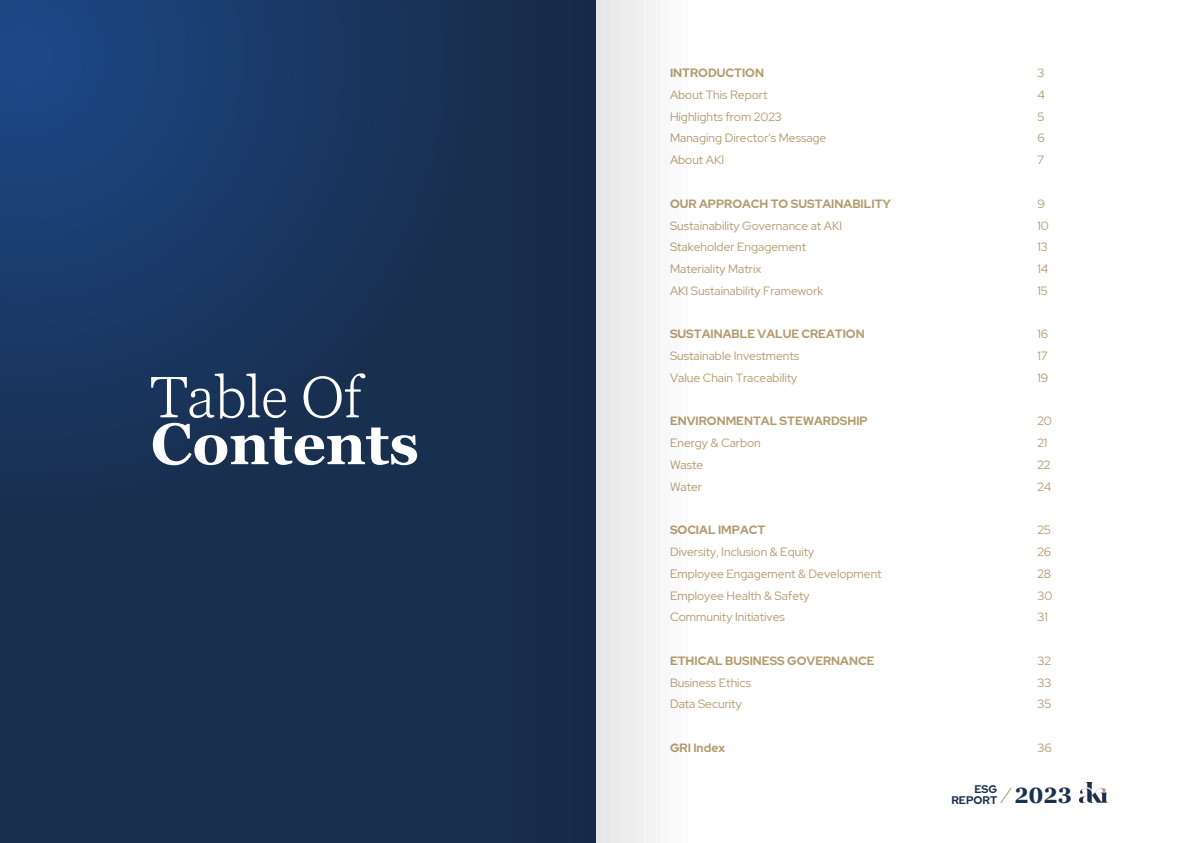
<style>
.page{position:relative;width:1191px;height:843px;background:#fff}
.page>*{position:absolute;margin:0;border:0;box-sizing:border-box;transform-origin:0 0}
.t1{font:700 58.1px "Georgia Pro";color:#fff}
.t2{font:300 58.1px "Georgia Pro";color:#fff}
.t3{font:12px/21.8px "Red Hat Display";color:#b49b6e}
.t4{font:700 12px "Red Hat Display";color:#b49b6e}
.t5{font:700 11px/11px "Red Hat Display";color:#192f50}
.s1{font-family:"Georgia Pro";font-size:22.1px;color:#193050}
</style>
<div class="page">
<div style="left:0;top:0;width:595px;height:842px;background:#192f50"></div>
<svg style="left:0;top:0;width:393px;height:425px"></svg>
<img style="left:1079px;top:782px;width:28px;height:20px">
<svg style="left:1000px;top:787px;width:12px;height:16px"></svg>
<img style="left:595px;top:0;width:65px;height:842px">
<h1 class="t2" style="left:151px;top:364px;width:212px">Table Of</h1>
<h1 class="t1" style="left:151px;top:411px;width:269px">Contents</h1>
<p class="t4" style="left:670px;top:65px;width:95px">INTRODUCTION</p>
<p class="t3" style="left:670px;top:84px;width:158px">About This Report<br>Highlights from 2023<br>Managing Director's Message<br>About AKI</p>
<p class="t4" style="left:670px;top:195px;width:222px">OUR APPROACH TO SUSTAINABILITY</p>
<p class="t3" style="left:670px;top:214px;width:174px">Sustainability Governance at AKI<br>Stakeholder Engagement<br>Materiality Matrix<br>AKI Sustainability Framework</p>
<p class="t4" style="left:670px;top:326px;width:196px">SUSTAINABLE VALUE CREATION</p>
<p class="t3" style="left:670px;top:345px;width:131px">Sustainable Investments<br>Value Chain Traceability</p>
<p class="t4" style="left:670px;top:413px;width:199px">ENVIRONMENTAL STEWARDSHIP</p>
<p class="t3" style="left:670px;top:432px;width:92px">Energy &amp; Carbon<br>Waste<br>Water</p>
<p class="t4" style="left:670px;top:522px;width:97px">SOCIAL IMPACT</p>
<p class="t3" style="left:670px;top:540px;width:213px">Diversity, Inclusion &amp; Equity<br>Employee Engagement &amp; Development<br>Employee Health &amp; Safety<br>Community Initiatives</p>
<p class="t4" style="left:670px;top:652px;width:206px">ETHICAL BUSINESS GOVERNANCE</p>
<p class="t3" style="left:670px;top:671px;width:83px">Business Ethics<br>Data Security</p>
<p class="t4" style="left:670px;top:739px;width:57px">GRI Index</p>
<p class="t3" style="left:1037px;top:62px;width:9px;text-align:justify">3<br>4<br>5<br>6<br>7</p>
<p class="t3" style="left:1037px;top:192px;width:13px">9<br>10<br>13<br>14<br>15</p>
<p class="t3" style="left:1037px;top:323px;width:12px;text-align:justify">16<br>17<br>19</p>
<p class="t3" style="left:1037px;top:410px;width:16px">20<br>21<br>22<br>24</p>
<p class="t3" style="left:1037px;top:519px;width:16px">25<br>26<br>28<br>30<br>31</p>
<p class="t3" style="left:1037px;top:649px;width:15px;text-align:justify">32<br>33<br>35</p>
<p class="t3" style="left:1037px;top:736px;width:16px">36</p>
<p class="t5" style="left:951px;top:783px;width:122px;text-indent:23px">ESG<br>REPORT <span class="s1">2023</span></p>
</div>
